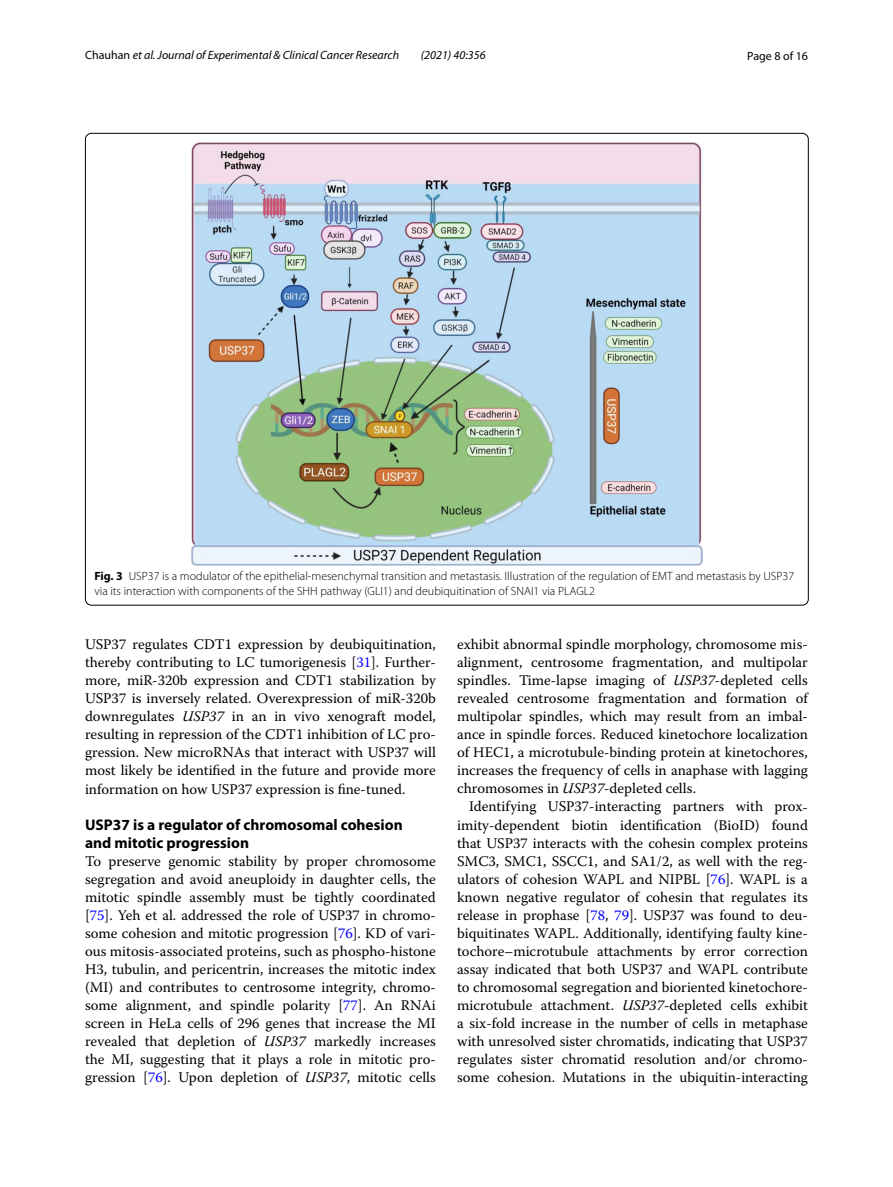
<style>
.page{position:relative;width:893px;height:1187px;background:#fff}
.page>*{position:absolute;margin:0;border:0;box-sizing:border-box;transform-origin:0 0}
.t1{font:700 15.45px/18px "Myriad Pro";color:#000}
.t2{font:14.7px/18px "Warnock Pro";color:#000;text-align:justify}
.t3{font:300 12px/15px "Myriad Pro";color:#000}
.t4{font:italic 12px "Myriad Pro";color:#000}
.t5{font:12px "Myriad Pro";color:#000}
.s1{font-style:normal}
.s2{font-weight:700}
.s3{color:#00f}
.s4{font-style:italic}
</style>
<div class="page">
<img style="left:192px;top:142px;width:510px;height:423px">
<p class="t4" style="left:85px;top:48px;width:315px"><span class="s1">Chauhan</span> et al. Journal of Experimental &amp; Clinical Cancer Research</p>
<p class="t4" style="left:421px;top:48px;width:66px">(2021) 40:356</p>
<p class="t5" style="left:747px;top:48px;width:62px">Page 8 of 16</p>
<p class="t3" style="left:94px;top:569px;width:701px"><span class="s2">Fig. 3</span> USP37 is a modulator of the epithelial-mesenchymal transition and metastasis. Illustration of the regulation of EMT and metastasis by USP37 via its interaction with components of the SHH pathway (GLI1) and deubiquitination of SNAI1 via PLAGL2</p>
<p class="t2" style="left:85px;top:635px;width:352px">USP37 regulates CDT1 expression by deubiquitination, thereby contributing to LC tumorigenesis [<span class="s3">31</span>]. Further&shy;more, miR-320b expression and CDT1 stabilization by USP37 is inversely related. Overexpression of miR-320b downregulates <span class="s4">USP37</span> in an in vivo xenograft model, resulting in repression of the CDT1 inhibition of LC pro&shy;gression. New microRNAs that interact with USP37 will most likely be identified in the future and provide more information on how USP37 expression is fine-tuned.</p>
<p class="t1" style="left:85px;top:814px;width:319px">USP37 is a regulator of chromosomal cohesion and mitotic progression</p>
<p class="t2" style="left:85px;top:851px;width:352px">To preserve genomic stability by proper chromosome segregation and avoid aneuploidy in daughter cells, the mitotic spindle assembly must be tightly coordinated [<span class="s3">75</span>]. Yeh et al. addressed the role of USP37 in chromo&shy;some cohesion and mitotic progression [<span class="s3">76</span>]. KD of vari&shy;ous mitosis-associated proteins, such as phospho-histone H3, tubulin, and pericentrin, increases the mitotic index (MI) and contributes to centrosome integrity, chromo&shy;some alignment, and spindle polarity [<span class="s3">77</span>]. An RNAi screen in HeLa cells of 296 genes that increase the MI revealed that depletion of <span class="s4">USP37</span> markedly increases the MI, suggesting that it plays a role in mitotic pro&shy;gression [<span class="s3">76</span>]. Upon depletion of <span class="s4">USP37</span>, mitotic cells</p>
<p class="t2" style="left:457px;top:635px;width:352px">exhibit abnormal spindle morphology, chromosome mis&shy;alignment, centrosome fragmentation, and multipolar spindles. Time-lapse imaging of <span class="s4">USP37</span>-depleted cells revealed centrosome fragmentation and formation of multipolar spindles, which may result from an imbal&shy;ance in spindle forces. Reduced kinetochore localization of HEC1, a microtubule-binding protein at kinetochores, increases the frequency of cells in anaphase with lagging chromosomes in <span class="s4">USP37</span>-depleted cells.</p>
<p class="t2" style="left:457px;top:797px;width:352px;text-indent:12px">Identifying USP37-interacting partners with prox&shy;imity-dependent biotin identification (BioID) found that USP37 interacts with the cohesin complex proteins SMC3, SMC1, SSCC1, and SA1/2, as well with the reg&shy;ulators of cohesion WAPL and NIPBL [<span class="s3">76</span>]. WAPL is a known negative regulator of cohesin that regulates its release in prophase [<span class="s3">78</span>, <span class="s3">79</span>]. USP37 was found to deu&shy;biquitinates WAPL. Additionally, identifying faulty kine&shy;tochore–microtubule attachments by error correction assay indicated that both USP37 and WAPL contribute to chromosomal segregation and bioriented kinetochore&shy;microtubule attachment. <span class="s4">USP37</span>-depleted cells exhibit a six-fold increase in the number of cells in metaphase with unresolved sister chromatids, indicating that USP37 regulates sister chromatid resolution and/or chromo&shy;some cohesion. Mutations in the ubiquitin-interacting</p>
</div>
